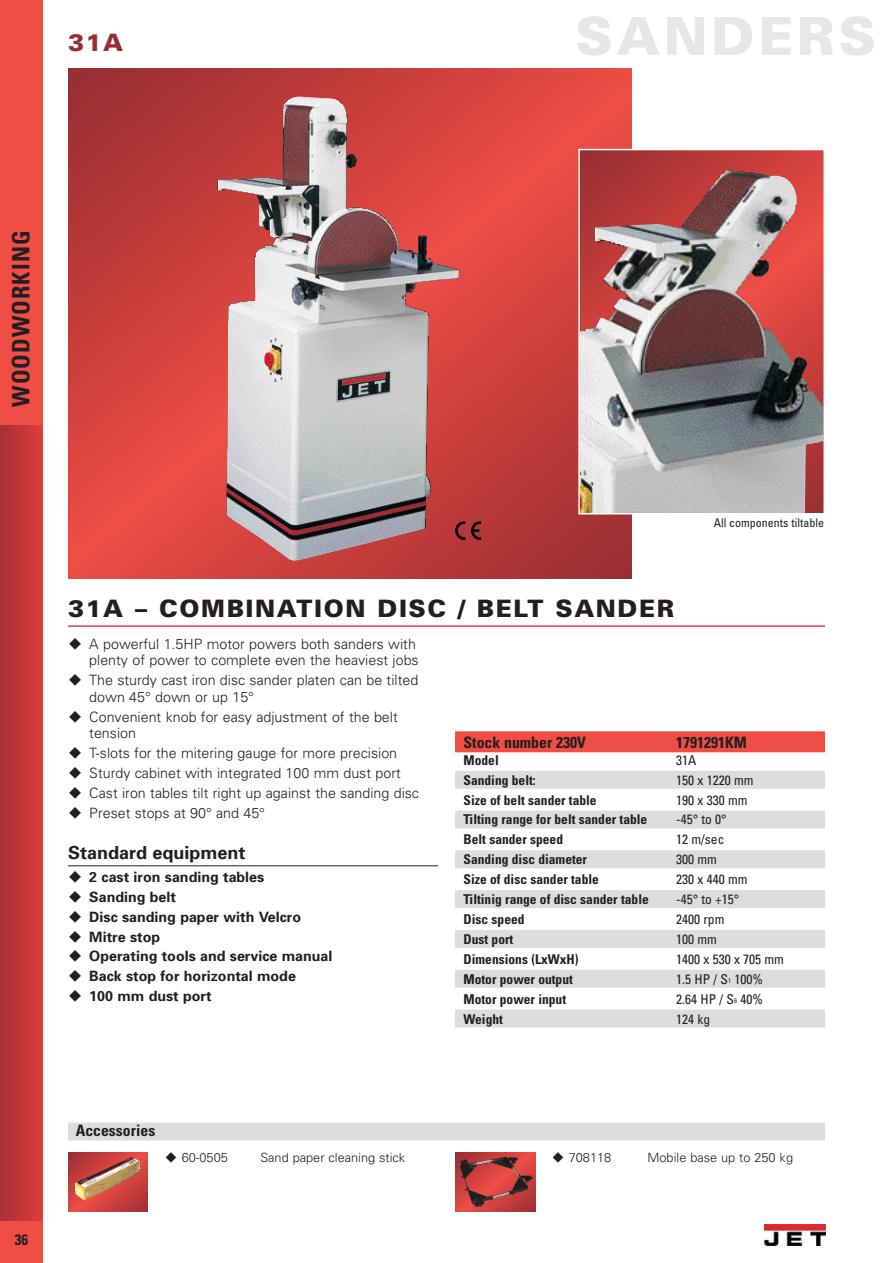
<style>
.page{position:relative;width:893px;height:1263px;background:#fff}
.page>*{position:absolute;margin:0;border:0;box-sizing:border-box;transform-origin:0 0}
.t1{font:900 52.5px "Univers";letter-spacing:.065em;color:#e6e7e8}
.t2{font:900 24px "Univers";letter-spacing:.065em;color:#231f20}
.t3{font:700 condensed 24px "Univers";letter-spacing:.045em;color:#231f20}
.t4{font:900 24px "Univers";color:#962e34}
.t5{font:700 18px "Univers";color:#231f20}
.t6{font:700 condensed 15.75px "Univers";color:#231f20}
.t7{font:700 condensed 15px "Univers";color:#231f20}
.t8{font:300 14.25px/16.5px "Univers";color:#231f20}
.t9{font:700 14.25px/20px "Univers";color:#231f20}
.t10{font:700 condensed 13.5px "Univers";color:#231f20}
.t11{font:condensed 13.5px "Univers";color:#231f20}
.t12{font:300 12.75px "Univers";color:#231f20}
.t13{font:condensed 12px "Univers";color:#231f20}
.s1{font-size:6.75px}
</style>
<div class="page">
<div style="left:0;top:0;width:43px;height:1263px;background:#f04e45"></div>
<div style="left:0;top:425px;width:43px;height:795px;background:linear-gradient(to right,#a83035,#de3c3f)"></div>
<img style="left:764px;top:1225px;width:61px;height:20px">
<hr style="left:68px;top:865px;width:370px;height:1px;background:#231f20">
<hr style="left:68px;top:625px;width:757px;height:2px;background:#e23e41">
<div style="left:455px;top:731px;width:370px;height:21px;background:#f04e45"></div>
<div style="left:455px;top:771px;width:370px;height:18px;background:#dcddde"></div>
<div style="left:455px;top:811px;width:370px;height:18px;background:#dcddde"></div>
<div style="left:455px;top:850px;width:370px;height:18px;background:#dcddde"></div>
<div style="left:455px;top:890px;width:370px;height:18px;background:#dcddde"></div>
<div style="left:455px;top:930px;width:370px;height:18px;background:#dcddde"></div>
<div style="left:455px;top:970px;width:370px;height:18px;background:#dcddde"></div>
<div style="left:455px;top:1010px;width:370px;height:18px;background:#dcddde"></div>
<div style="left:68px;top:1123px;width:757px;height:18px;background:#dcddde"></div>
<svg style="left:68px;top:1152px;width:80px;height:60px;background:#c83f3b"></svg>
<img style="left:75px;top:1157px;width:66px;height:43px">
<svg style="left:456px;top:1152px;width:80px;height:60px"></svg>
<img style="left:459px;top:1157px;width:73px;height:50px">
<svg style="left:68px;top:68px;width:563px;height:510px;background:#cc403c"></svg>
<img style="left:218px;top:96px;width:241px;height:465px">
<div style="left:580px;top:150px;width:243px;height:363px;background:linear-gradient(to right,#982e33,#d7433e)"></div>
<img style="left:581px;top:170px;width:241px;height:341px">
<div style="left:578px;top:149px;width:247px;height:365px;border:2px solid #fff"></div>
<img style="left:455px;top:521px;width:26px;height:19px">
<h2 class="t4" style="left:68px;top:34px;width:57px">31A</h2>
<h1 class="t1" style="left:575px;top:17px;width:302px">SANDERS</h1>
<h2 class="t3" style="left:12px;top:407px;width:177px;rotate:-90deg">WOODWORKING</h2>
<p class="t7" style="left:15px;top:1235px;width:15px">36</p>
<h2 class="t2" style="left:68px;top:600px;width:607px">31A – COMBINATION DISC / BELT SANDER</h2>
<p class="t13" style="left:714px;top:519px;width:112px">All components tiltable</p>
<p class="t8" style="left:89px;top:637px;width:331px">A powerful 1.5HP motor powers both sanders with plenty of power to complete even the heaviest jobs</p>
<p class="t8" style="left:89px;top:673px;width:330px">The sturdy cast iron disc sander platen can be tilted down 45° down or up 15°</p>
<p class="t8" style="left:89px;top:710px;width:310px">Convenient knob for easy adjustment of the belt tension</p>
<p class="t8" style="left:89px;top:744px;width:331px;line-height:20px">T-slots for the mitering gauge for more precision Sturdy cabinet with integrated 100 mm dust port Cast iron tables tilt right up against the sanding disc Preset stops at 90° and 45°</p>
<p class="t5" style="left:68px;top:846px;width:179px">Standard equipment</p>
<p class="t9" style="left:89px;top:868px;width:245px">2 cast iron sanding tables<br>Sanding belt<br>Disc sanding paper with Velcro<br>Mitre stop<br>Operating tools and service manual<br>Back stop for horizontal mode<br>100 mm dust port</p>
<p class="t6" style="left:76px;top:1125px;width:81px">Accessories</p>
<p class="t6" style="left:463px;top:736px;width:124px">Stock number 230V</p>
<p class="t6" style="left:676px;top:736px;width:72px">1791291KM</p>
<p class="t10" style="left:463px;top:755px;width:37px">Model</p>
<p class="t11" style="left:676px;top:755px;width:22px">31A</p>
<p class="t10" style="left:463px;top:775px;width:74px">Sanding belt:</p>
<p class="t11" style="left:676px;top:775px;width:79px">150 x 1220 mm</p>
<p class="t10" style="left:463px;top:795px;width:135px">Size of belt sander table</p>
<p class="t11" style="left:676px;top:795px;width:73px">190 x 330 mm</p>
<p class="t10" style="left:463px;top:815px;width:185px">Tilting range for belt sander table</p>
<p class="t11" style="left:676px;top:815px;width:52px">-45° to 0°</p>
<p class="t10" style="left:463px;top:835px;width:101px">Belt sander speed</p>
<p class="t11" style="left:676px;top:835px;width:50px">12 m/sec</p>
<p class="t10" style="left:463px;top:855px;width:125px">Sanding disc diameter</p>
<p class="t11" style="left:676px;top:855px;width:42px">300 mm</p>
<p class="t10" style="left:463px;top:874px;width:137px">Size of disc sander table</p>
<p class="t11" style="left:676px;top:874px;width:73px">230 x 440 mm</p>
<p class="t10" style="left:463px;top:894px;width:187px">Tiltinig range of disc sander table</p>
<p class="t11" style="left:676px;top:894px;width:65px">-45° to +15°</p>
<p class="t10" style="left:463px;top:914px;width:63px">Disc speed</p>
<p class="t11" style="left:676px;top:914px;width:50px">2400 rpm</p>
<p class="t10" style="left:463px;top:934px;width:51px">Dust port</p>
<p class="t11" style="left:676px;top:934px;width:42px">100 mm</p>
<p class="t10" style="left:463px;top:954px;width:117px">Dimensions (LxWxH)</p>
<p class="t11" style="left:676px;top:954px;width:109px">1400 x 530 x 705 mm</p>
<p class="t10" style="left:463px;top:974px;width:111px">Motor power output</p>
<p class="t11" style="left:676px;top:974px;width:88px">1.5 HP / S<span class="s1">1</span> 100%</p>
<p class="t10" style="left:463px;top:994px;width:104px">Motor power input</p>
<p class="t11" style="left:676px;top:994px;width:88px">2.64 HP / S<span class="s1">6</span> 40%</p>
<p class="t10" style="left:463px;top:1014px;width:41px">Weight</p>
<p class="t11" style="left:676px;top:1014px;width:36px">124 kg</p>
<p class="t12" style="left:182px;top:1153px;width:48px">60-0505</p>
<p class="t12" style="left:260px;top:1153px;width:146px">Sand paper cleaning stick</p>
<p class="t12" style="left:569px;top:1153px;width:44px">708118</p>
<p class="t12" style="left:647px;top:1153px;width:147px">Mobile base up to 250 kg</p>
</div>
